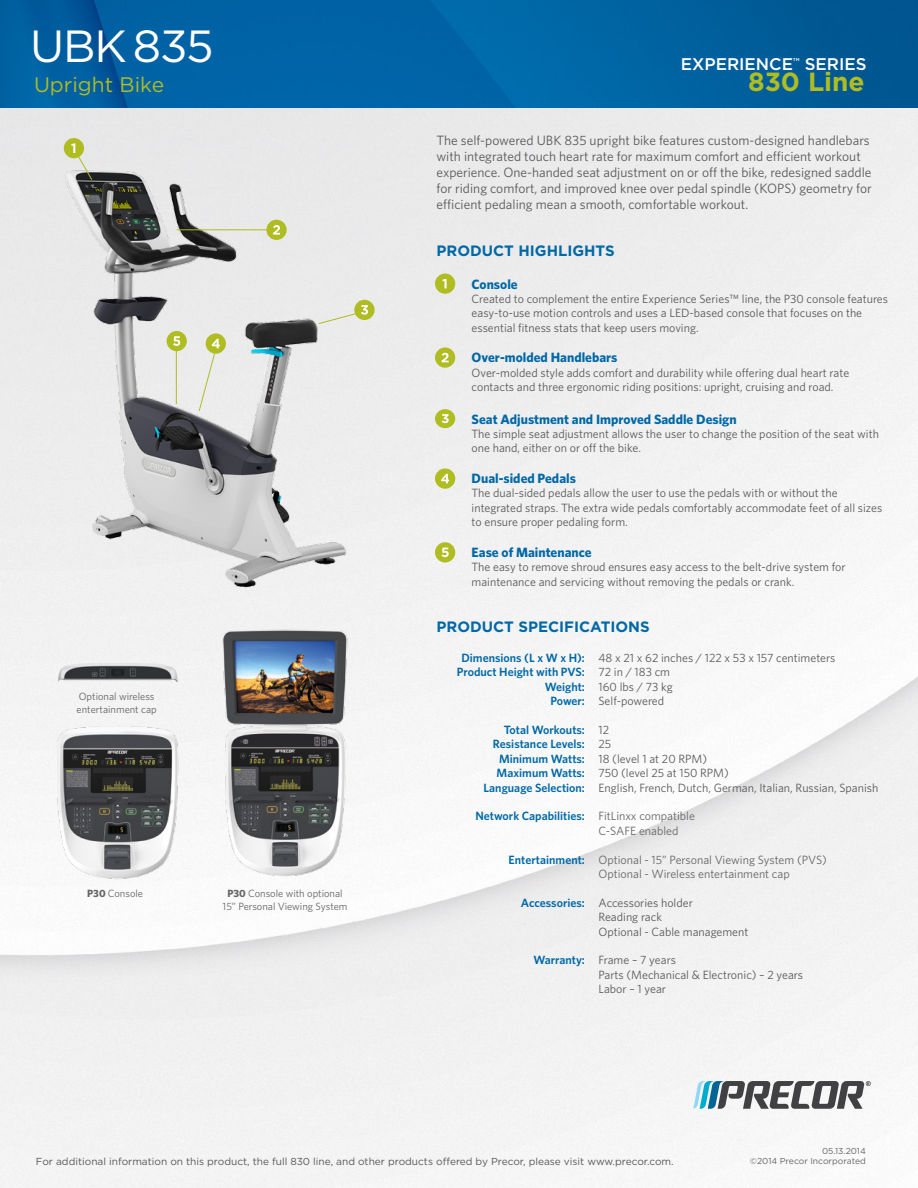
<style>
.page{position:relative;width:918px;height:1188px;background:#fff}
.page>*{position:absolute;margin:0;border:0;box-sizing:border-box;transform-origin:0 0}
.t1{font:45px "Gotham";letter-spacing:-.025em;color:#fff}
.t2{font:700 26.25px "Gotham";color:#afbc22}
.t3{font:21px "Gotham";color:#afbc22}
.t4{font:500 16.8px "Gotham";color:#fff}
.t5{font:700 15px "Gotham";color:#0068a6}
.t6{font:13.5px/16.2px "Whitney";color:#58595b}
.t7{font:700 13.5px "Whitney";color:#0068a6}
.t8{font:12px/14.4px "Whitney";color:#58595b}
.t9{font:12px/14.4px "Whitney";color:#676464}
.t10{font:600 12px "Whitney";color:#0068a6}
.t11{font:10.5px/12.6px "Whitney";color:#676464;text-align:center}
.t12{font:10.2px "Gotham";color:#58595b}
.t13{font:8.7px "Gotham";color:#676464}
.s1{font-weight:700}
.s2{font-weight:600;color:#0068a6}
.s3{font-weight:400;color:#58595b}
</style>
<div class="page">
<img style="left:0;top:108px;width:918px;height:1080px">
<img style="left:209px;top:626px;width:145px;height:258px">
<img style="left:54px;top:711px;width:131px;height:176px">
<img style="left:0;top:0;width:918px;height:108px">
<svg style="left:693px;top:1081px;width:178px;height:28px"></svg>
<img style="left:55px;top:659px;width:125px;height:28px">
<img style="left:35px;top:145px;width:374px;height:463px">
<div style="left:435px;top:274px;width:20px;height:20px;background:#afbc22;border-radius:50%"></div>
<svg style="left:442px;top:279px;width:5px;height:9px"></svg>
<div style="left:435px;top:347px;width:20px;height:21px;background:#afbc22;border-radius:50%"></div>
<svg style="left:442px;top:353px;width:7px;height:9px"></svg>
<div style="left:435px;top:409px;width:20px;height:19px;background:#afbc22;border-radius:50%"></div>
<svg style="left:442px;top:414px;width:7px;height:9px"></svg>
<div style="left:435px;top:468px;width:20px;height:21px;background:#afbc22;border-radius:50%"></div>
<svg style="left:441px;top:474px;width:8px;height:9px"></svg>
<hr style="left:177px;top:229px;width:92px;height:1px;background:#afbc22">
<div style="left:64px;top:138px;width:20px;height:20px;background:#afbc22;border-radius:50%"></div>
<svg style="left:71px;top:143px;width:22px;height:38px"></svg>
<div style="left:266px;top:220px;width:21px;height:20px;background:#afbc22;border-radius:50%"></div>
<svg style="left:273px;top:225px;width:7px;height:10px"></svg>
<div style="left:354px;top:300px;width:21px;height:20px;background:#afbc22;border-radius:50%"></div>
<svg style="left:318px;top:305px;width:50px;height:20px"></svg>
<div style="left:206px;top:333px;width:20px;height:21px;background:#afbc22;border-radius:50%"></div>
<svg style="left:198px;top:339px;width:22px;height:73px;background:#e4e5d2"></svg>
<hr style="left:176px;top:349px;width:1px;height:55px;background:#afbc22">
<div style="left:167px;top:331px;width:20px;height:20px;background:#afbc22;border-radius:50%"></div>
<svg style="left:173px;top:336px;width:7px;height:10px"></svg>
<div style="left:435px;top:542px;width:20px;height:20px;background:#afbc22;border-radius:50%"></div>
<svg style="left:442px;top:548px;width:7px;height:9px"></svg>
<h1 class="t1" style="left:30px;top:17px;width:185px">UBK 835</h1>
<h3 class="t3" style="left:34px;top:71px;width:132px">Upright Bike</h3>
<p class="t11" style="left:77px;top:690px;width:82px;text-align:left">Optional wireless entertainment cap</p>
<p class="t11" style="left:87px;top:887px;width:57px"><span class="s1">P30</span> Console</p>
<p class="t11" style="left:223px;top:887px;width:126px"><span class="s1">P30</span> Console with optional<br>15” Personal Viewing System</p>
<h3 class="t4" style="left:681px;top:53px;width:175px">EXPERIENCE<sup>™</sup> SERIES</h3>
<h2 class="t2" style="left:748px;top:65px;width:118px">830 LINE</h2>
<p class="t6" style="left:436px;top:131px;width:437px">The self-powered UBK 835 upright bike features custom-designed handlebars with integrated touch heart rate for maximum comfort and efficient workout experience. One-handed seat adjustment on or off the bike, redesigned saddle for riding comfort, and improved knee over pedal spindle (KOPS) geometry for efficient pedaling mean a smooth, comfortable workout.</p>
<p class="t5" style="left:436px;top:241px;width:180px">PRODUCT HIGH LIGHTS</p>
<p class="t7" style="left:472px;top:275px;width:48px">Console</p>
<p class="t8" style="left:472px;top:291px;width:418px">Created to complement the entire Experience Series™ line, the P30 console features easy-to-use motion controls and uses a LED-based console that focuses on the essential fitness stats that keep users moving.</p>
<p class="t7" style="left:472px;top:349px;width:147px">Over-molded Handlebars</p>
<p class="t8" style="left:472px;top:365px;width:379px">Over-molded style adds comfort and durability while offering dual heart rate contacts and three ergonomic riding positions: upright, cruising and road.</p>
<p class="t7" style="left:472px;top:410px;width:267px">Seat Adjustment and Improved Saddle Design</p>
<p class="t8" style="left:472px;top:426px;width:409px">The simple seat adjustment allows the user to change the position of the seat with one hand, either on or off the bike.</p>
<p class="t7" style="left:472px;top:469px;width:106px">Dual-sided Pedals</p>
<p class="t8" style="left:472px;top:486px;width:412px">The dual-sided pedals allow the user to use the pedals with or without the integrated straps. The extra wide pedals comfortably accommodate feet of all sizes to ensure proper pedaling form.</p>
<p class="t7" style="left:472px;top:543px;width:121px">Ease of Maintenance</p>
<p class="t8" style="left:472px;top:560px;width:376px">The easy to remove shroud ensures easy access to the belt-drive system for maintenance and servicing without removing the pedals or crank.</p>
<p class="t5" style="left:436px;top:617px;width:215px">PRODUCT SPECIFICATIONS</p>
<p class="t8" style="left:462px;top:650px;width:375px"><span class="s2">Dimensions (L x W x H):</span> 48 x 21 x 62 inches / 122 x 53 x 157 centimeters</p>
<p class="t10" style="left:457px;top:664px;width:215px">Product Height with PVS: <span class="s3">72 in / 183 cm</span></p>
<p class="t8" style="left:545px;top:679px;width:129px"><span class="s2">Weight:</span> 160 lbs / 73 kg</p>
<p class="t8" style="left:550px;top:694px;width:115px"><span class="s2">Power:</span> Self-powered</p>
<p class="t10" style="left:504px;top:722px;width:107px">Total Workouts: <span class="s3">12</span></p>
<p class="t10" style="left:493px;top:736px;width:120px">Resistance Levels: <span class="s3">25</span></p>
<p class="t8" style="left:499px;top:751px;width:210px"><span class="s2">Minimum Watts:</span> 18 (level 1 at 20 RPM)</p>
<p class="t8" style="left:497px;top:766px;width:234px"><span class="s2">Maximum Watts:</span> 750 (level 25 at 150 RPM)</p>
<p class="t8" style="left:484px;top:780px;width:396px"><span class="s2">Language Selection:</span> English, French, Dutch, German, Italian, Russian, Spanish</p>
<p class="t9" style="left:598px;top:809px;width:98px;text-indent:-123px"><span class="s2">Network Capabilities:</span> FitLinxx compatible<br>C-SAFE enabled</p>
<p class="t9" style="left:598px;top:852px;width:230px;text-indent:-90px"><span class="s2">Entertainment:</span> Optional - 15” Personal Viewing System (PVS)<br>Optional - Wireless entertainment cap</p>
<p class="t8" style="left:598px;top:895px;width:151px;text-indent:-78px"><span class="s2">Accessories:</span> Accessories holder<br>Reading rack<br>Optional - Cable management</p>
<p class="t8" style="left:598px;top:953px;width:206px;text-indent:-65px"><span class="s2">Warranty:</span> Frame – 7 years<br>Parts (Mechanical &amp; Electronic) – 2 years<br>Labor – 1 year</p>
<p class="t13" style="left:822px;top:1145px;width:45px">05.13.2014</p>
<p class="t12" style="left:36px;top:1155px;width:639px">For additional information on this product, the full 830 line, and other products offered by Precor, please visit www.precor.com.</p>
<p class="t13" style="left:750px;top:1155px;width:117px">©2014 Precor Incorporated</p>
</div>
